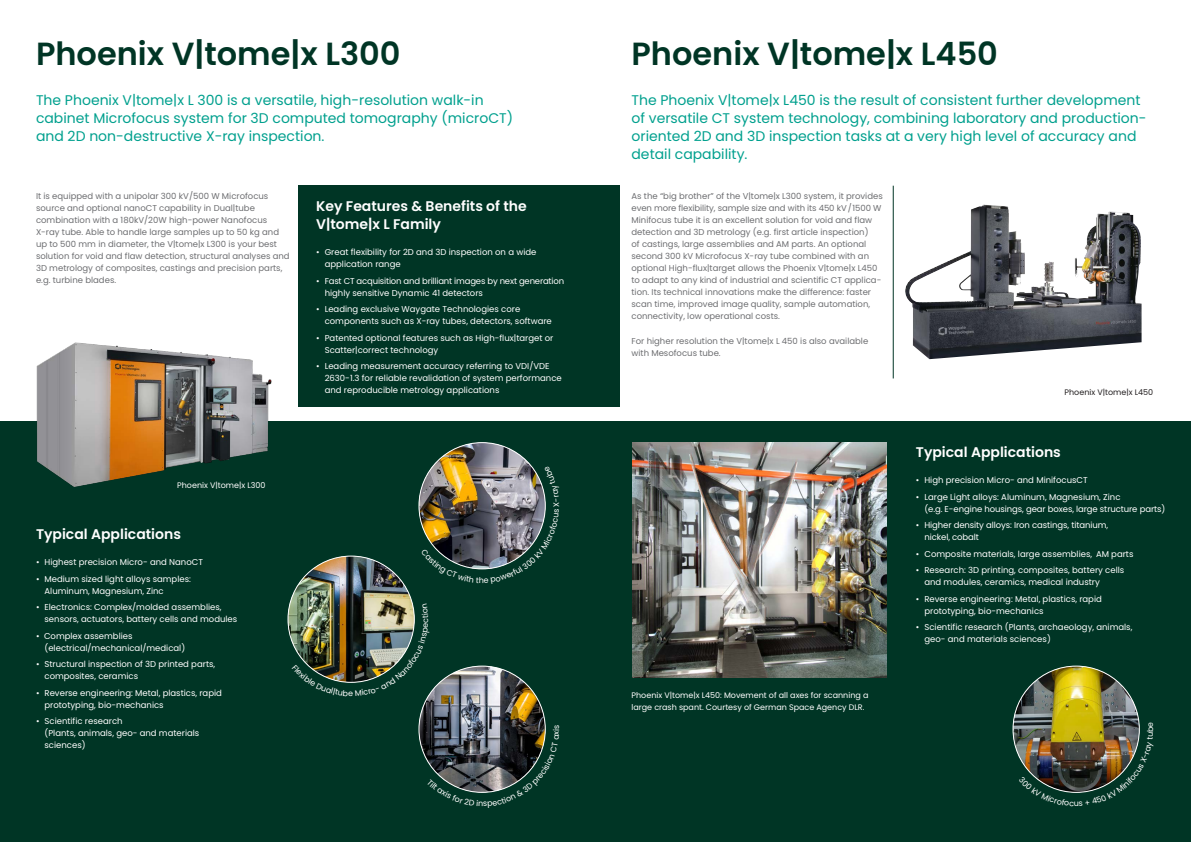
<style>
.page{position:relative;width:1191px;height:842px;background:#fff}
.page>*{position:absolute;margin:0;border:0;box-sizing:border-box;transform-origin:0 0}
.t1{font:600 32px "Poppins";color:#003525}
.t2{font:14px/18px "Poppins";color:#00a08e}
.t3{font:600 14px/18px "Poppins";color:#fff}
.t4{font:8.5px/12px "Poppins";color:#fff}
.t5{font:8.5px/12px "Poppins";color:#6d6e71}
.t6{font:8.5px/12px "Poppins";letter-spacing:-.02em;color:#fff}
.t7{font:8px/12px "Poppins";color:#fff}
.t8{font:8px "Poppins";color:#231f20}
</style>
<div class="page">
<div style="left:298px;top:186px;width:321px;height:221px;background:#003525"></div>
<div style="left:0;top:421px;width:1191px;height:421px;background:#003525"></div>
<img style="left:632px;top:442px;width:255px;height:235px">
<img style="left:36px;top:342px;width:236px;height:145px">
<img style="left:288px;top:556px;width:126px;height:126px;border-radius:63px">
<img style="left:419px;top:666px;width:126px;height:126px;border-radius:63px">
<img style="left:419px;top:443px;width:126px;height:126px;border-radius:63px">
<img style="left:905px;top:205px;width:236px;height:154px">
<hr style="left:893px;top:186px;width:1px;height:192px;background:#003525">
<img style="left:1013px;top:666px;width:126px;height:126px;border-radius:62px">
<svg style="left:427px;top:725px;width:119px;height:68px"></svg>
<img style="left:421px;top:466px;width:125px;height:104px">
<img style="left:292px;top:603px;width:138px;height:93px">
<svg style="left:1033px;top:776px;width:40px;height:17px"></svg>
<img style="left:1079px;top:722px;width:61px;height:71px">
<h1 class="t1" style="left:36px;top:36px;width:366px">Phoenix V|tome|x L300</h1>
<h1 class="t1" style="left:631px;top:36px;width:368px">Phoenix V|tome|x L450</h1>
<h2 class="t2" style="left:36px;top:92px;width:478px">The Phoenix V|tome|x L 300 is a versatile, high-resolution walk-in cabinet Microfocus system for 3D computed tomography (microCT) and 2D non-destructive X-ray inspection.</h2>
<p class="t2" style="left:631px;top:92px;width:516px">The Phoenix V|tome|x L450 is the result of consistent further development of versatile CT system technology, combining laboratory and production&shy;oriented 2D and 3D inspection tasks at a very high level of accuracy and detail capability.</p>
<p class="t5" style="left:36px;top:190px;width:255px">It is equipped with a unipolar 300 kV/500 W Microfocus source and optional nanoCT capability in Dual|tube combination with a 180kV/20W high-power Nanofocus X-ray tube. Able to handle large samples up to 50 kg and up to 500 mm in diameter, the V|tome|x L300 is your best solution for void and flaw detection, structural analyses and 3D metrology of composites, castings and precision parts, e.g. turbine blades.</p>
<p class="t5" style="left:631px;top:190px;width:253px">As the “big brother” of the V|tome|x L300 system, it provides even more flexibility, sample size and with its 450 kV/1500 W Minifocus tube it is an excellent solution for void and flaw detection and 3D metrology (e.g. first article inspection)<br>of castings, large assemblies and AM parts. An optional second 300 kV Microfocus X-ray tube combined with an optional High-flux|target allows the Phoenix V|tome|x L450 to adapt to any kind of industrial and scientific CT applica&shy;tion. Its technical innovations make the difference: faster scan time, improved image quality, sample automation, connectivity, low operational costs.</p>
<p class="t5" style="left:631px;top:335px;width:238px">For higher resolution the V|tome|x L 450 is also available with Mesofocus tube.</p>
<h2 class="t3" style="left:316px;top:197px;width:212px">Key Features &amp; Benefits of the<br>V|tome|x L Family</h2>
<p class="t4" style="left:325px;top:246px;width:213px;text-indent:-8px">• Great flexibility for 2D and 3D inspection on a wide application range</p>
<p class="t6" style="left:325px;top:275px;width:241px;text-indent:-8px">• Fast CT acquisition and brilliant images by next generation highly sensitive Dynamic 41 detectors</p>
<p class="t4" style="left:325px;top:303px;width:229px;text-indent:-8px">• Leading exclusive Waygate Technologies core components such as X-ray tubes, detectors, software</p>
<p class="t4" style="left:325px;top:332px;width:230px;text-indent:-8px">• Patented optional features such as High-flux|target or<br>Scatter|correct technology</p>
<p class="t4" style="left:325px;top:360px;width:238px;text-indent:-8px">• Leading measurement accuracy referring to VDI/VDE<br>2630-1.3 for reliable revalidation of system performance and reproducible metrology applications</p>
<p class="t8" style="left:1064px;top:387px;width:90px">Phoenix V|tome|x L450</p>
<p class="t7" style="left:177px;top:479px;width:90px">Phoenix V|tome|x L300</p>
<h2 class="t3" style="left:36px;top:525px;width:146px">Typical Applications</h2>
<p class="t4" style="left:36px;top:556px;width:168px">• Highest precision Micro- and NanoCT</p>
<p class="t4" style="left:44px;top:573px;width:148px;text-indent:-8px">• Medium sized light alloys samples:<br>Aluminum, Magnesium, Zinc</p>
<p class="t4" style="left:44px;top:601px;width:194px;text-indent:-8px">• Electronics: Complex/molded assemblies, sensors, actuators, battery cells and modules</p>
<p class="t4" style="left:44px;top:630px;width:142px;text-indent:-8px">• Complex assemblies (electrical/mechanical/medical)</p>
<p class="t4" style="left:44px;top:658px;width:172px;text-indent:-8px">• Structural inspection of 3D printed parts, composites, ceramics</p>
<p class="t4" style="left:44px;top:687px;width:179px;text-indent:-8px">• Reverse engineering: Metal, plastics, rapid prototyping, bio-mechanics</p>
<p class="t4" style="left:44px;top:715px;width:156px;text-indent:-8px">• Scientific research<br>(Plants, animals, geo- and materials sciences)</p>
<p class="t7" style="left:631px;top:690px;width:238px">Phoenix V|tome|x L450: Movement of all axes for scanning a large crash spant. Courtesy of German Space Agency DLR.</p>
<h2 class="t3" style="left:916px;top:443px;width:146px">Typical Applications</h2>
<p class="t4" style="left:916px;top:474px;width:173px">• High precision Micro- and MinifocusCT</p>
<p class="t4" style="left:924px;top:491px;width:242px;text-indent:-8px">• Large Light alloys: Aluminum, Magnesium, Zinc<br>(e.g. E-engine housings, gear boxes, large structure parts)</p>
<p class="t4" style="left:924px;top:519px;width:185px;text-indent:-8px">• Higher density alloys: Iron castings, titanium, nickel, cobalt</p>
<p class="t4" style="left:916px;top:548px;width:219px">• Composite materials, large assemblies, AM parts</p>
<p class="t4" style="left:924px;top:564px;width:201px;text-indent:-8px">• Research: 3D printing, composites, battery cells and modules, ceramics, medical industry</p>
<p class="t4" style="left:924px;top:593px;width:179px;text-indent:-8px">• Reverse engineering: Metal, plastics, rapid prototyping, bio-mechanics</p>
<p class="t4" style="left:924px;top:621px;width:209px;text-indent:-8px">• Scientific research (Plants, archaeology, animals, geo- and materials sciences)</p>
<p class="t7" style="left:1073px;top:797px;width:7px">u</p>
<p class="t7" style="left:1144px;top:732px;width:7px;rotate:-90deg">b</p>
</div>
